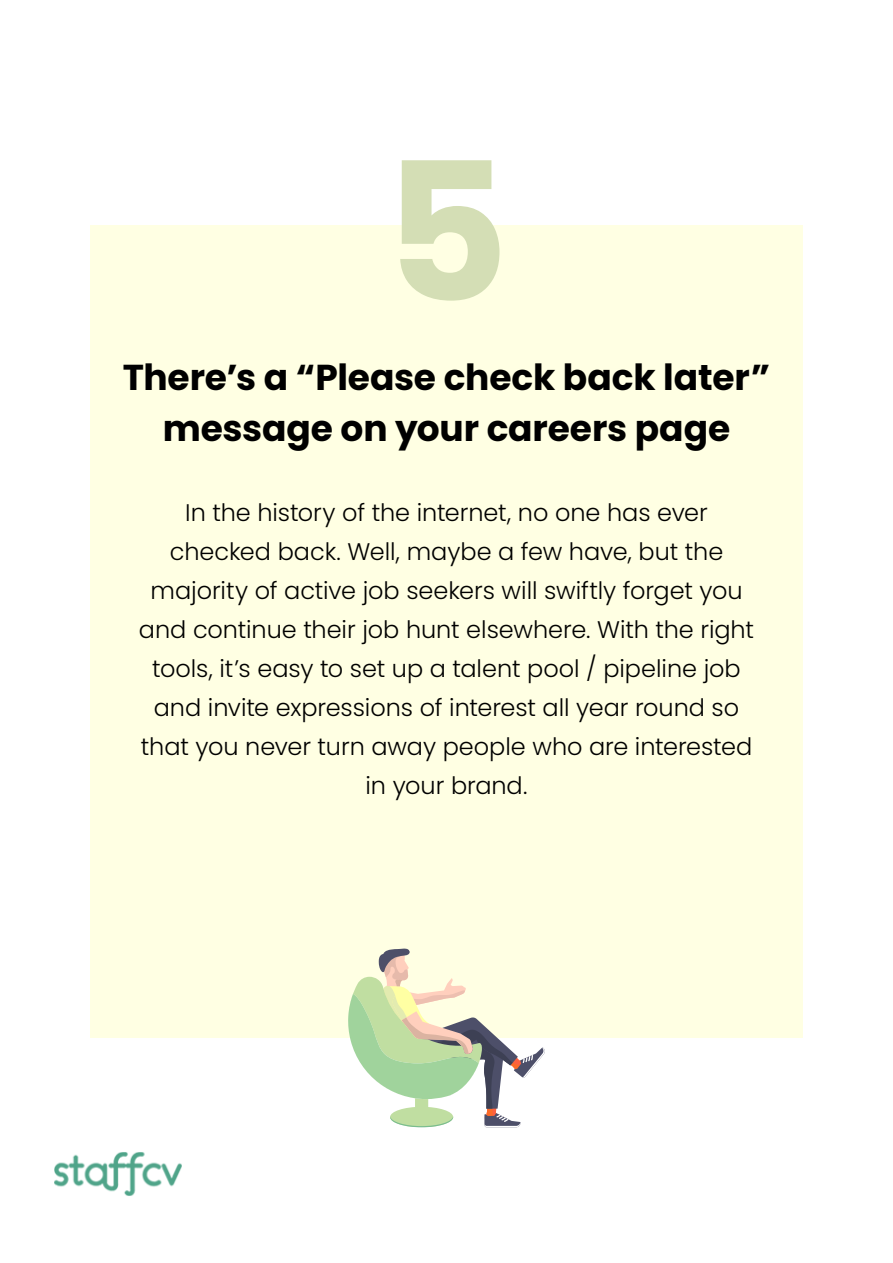
<style>
.page{position:relative;width:893px;height:1263px;background:#fff}
.page>*{position:absolute;margin:0;border:0;box-sizing:border-box;transform-origin:0 0}
.t1{font:700 192px "Poppins";color:#d4deb5}
.t2{font:700 36px/51px "Poppins";letter-spacing:-.005em;color:#000;text-align:center}
.t3{font:300 24px/39px "Poppins";letter-spacing:-.005em;color:#000;text-align:center}
</style>
<div class="page">
<div style="left:90px;top:225px;width:713px;height:813px;background:#ffffe3"></div>
<img style="left:54px;top:1152px;width:128px;height:44px">
<svg style="left:348px;top:948px;width:197px;height:179px"></svg>
<h1 class="t1" style="left:384px;top:122px;width:126px">5</h1>
<h2 class="t2" style="left:123px;top:352px;width:649px">There’s a “Please check back later” message on your careers page</h2>
<p class="t3" style="left:139px;top:493px;width:617px">In the history of the internet, no one has ever checked back. Well, maybe a few have, but the majority of active job seekers will swiftly forget you and continue their job hunt elsewhere. With the right tools, it’s easy to set up a talent pool / pipeline job and invite expressions of interest all year round so that you never turn away people who are interested in your brand.</p>
</div>
